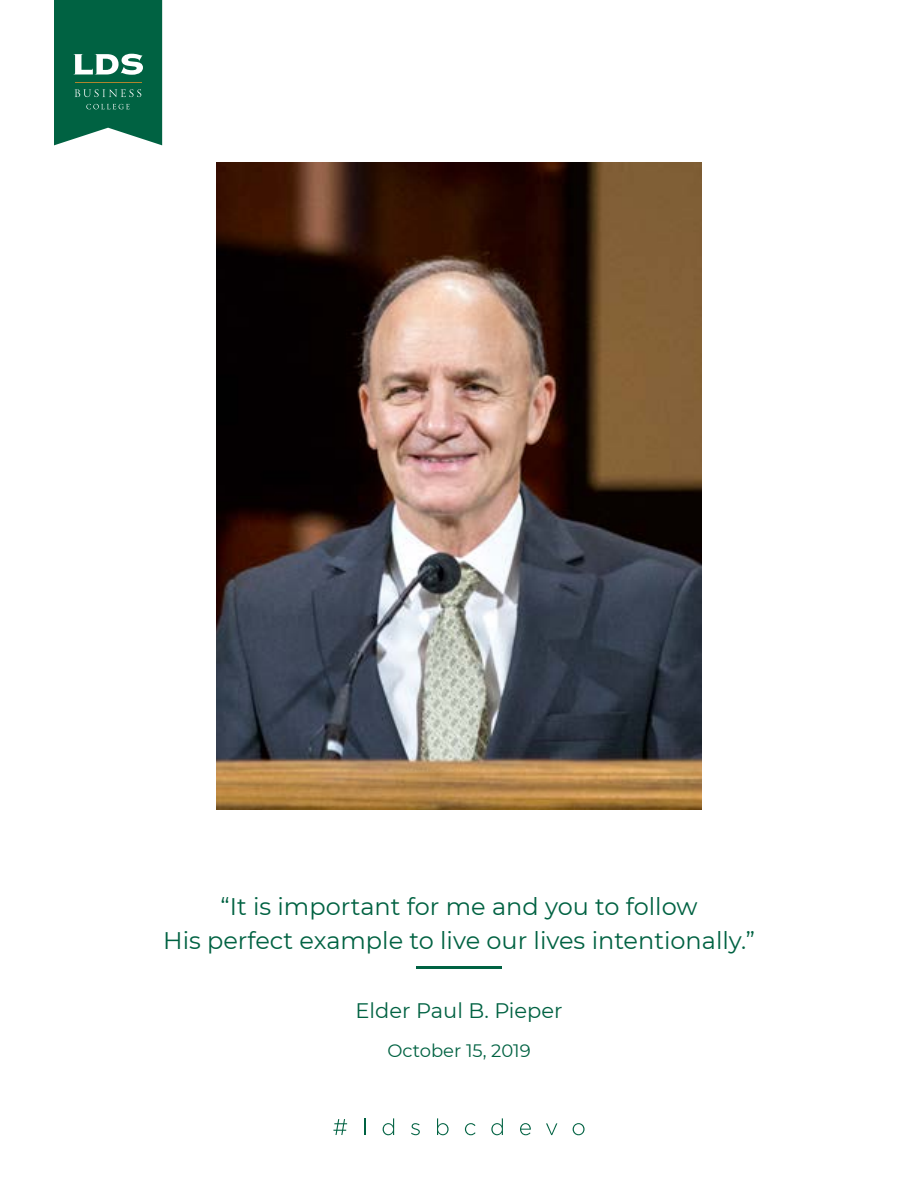
<style>
.page{position:relative;width:918px;height:1188px;background:#fff}
.page>*{position:absolute;margin:0;border:0;box-sizing:border-box;transform-origin:0 0}
.t1{font:24px/33.8px "Montserrat";color:#006242;text-align:center}
.t2{font:21px "Montserrat";color:#006242}
.t3{font:18px "Montserrat";color:#006242}
</style>
<div class="page">
<svg style="left:333px;top:1119px;width:14px;height:16px"></svg>
<svg style="left:364px;top:1118px;width:1px;height:17px"></svg>
<svg style="left:383px;top:1118px;width:11px;height:17px"></svg>
<svg style="left:411px;top:1123px;width:9px;height:12px"></svg>
<svg style="left:437px;top:1118px;width:12px;height:17px"></svg>
<svg style="left:465px;top:1123px;width:11px;height:12px"></svg>
<svg style="left:491px;top:1118px;width:12px;height:17px"></svg>
<svg style="left:520px;top:1123px;width:11px;height:12px"></svg>
<svg style="left:546px;top:1123px;width:11px;height:12px"></svg>
<svg style="left:573px;top:1123px;width:12px;height:12px"></svg>
<svg style="left:54px;top:0;width:108px;height:145px"></svg>
<hr style="left:75px;top:82px;width:67px;height:1px;background:#ae842d">
<img style="left:216px;top:162px;width:486px;height:648px">
<hr style="left:416px;top:966px;width:86px;height:2px;background:#006242">
<p class="t1" style="left:163px;top:889px;width:593px">“It is important for me and you to follow<br>His perfect example to live our lives intentionally.”</p>
<p class="t2" style="left:356px;top:996px;width:209px">Elder Paul B. Pieper</p>
<p class="t3" style="left:387px;top:1038px;width:145px">October 15, 2019</p>
</div>
